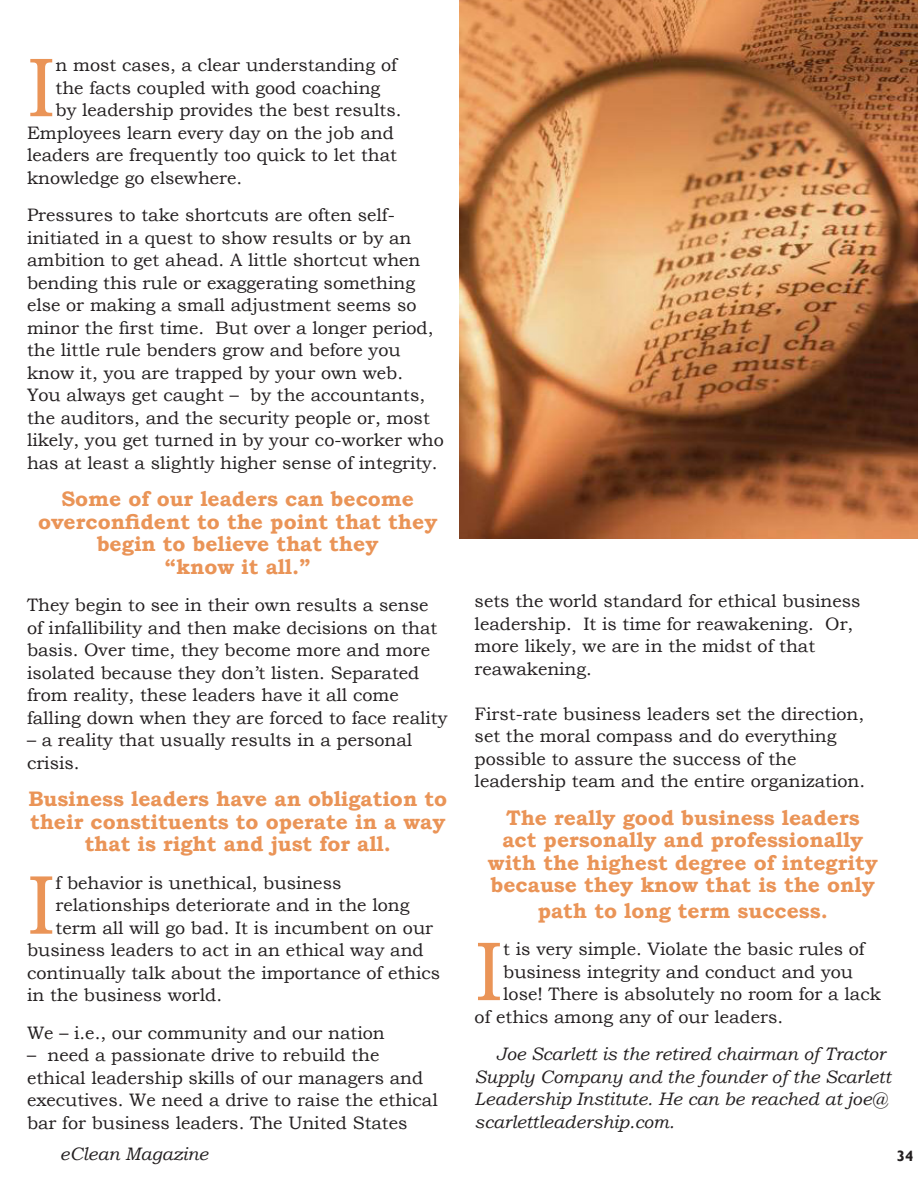
<style>
.page{position:relative;width:918px;height:1188px;background:#fff}
.page>*{position:absolute;margin:0;border:0;box-sizing:border-box;transform-origin:0 0}
.t1{font:84px "Bookman Old Style";color:#ea9457}
.t2{font:700 21px/22.5px "Bookman Old Style";color:#ea9457;text-align:center}
.t3{font:18px/22.5px "Bookman Old Style";color:#231f20}
.t4{font:italic 18px/22.5px "Bookman Old Style";color:#231f20}
.t5{font:700 15px "Gill Sans";color:#231f20}
</style>
<div class="page">
<img style="left:460px;top:0;width:458px;height:538px">
<p class="t1" style="left:27px;top:33px;width:30px">I</p>
<p class="t3" style="left:56px;top:54px;width:343px">n most cases, a clear understanding of</p>
<p class="t3" style="left:56px;top:76px;width:326px">the facts coupled with good coaching</p>
<p class="t3" style="left:56px;top:99px;width:347px">by leadership provides the best results.</p>
<p class="t3" style="left:27px;top:121px;width:368px">Employees learn every day on the job and</p>
<p class="t3" style="left:27px;top:144px;width:372px">leaders are frequently too quick to let that</p>
<p class="t3" style="left:27px;top:166px;width:217px">knowledge go elsewhere.</p>
<p class="t3" style="left:27px;top:204px;width:418px">Pressures to take shortcuts are often self&shy;initiated in a quest to show results or by an ambition to get ahead. A little shortcut when bending this rule or exaggerating something else or making a small adjustment seems so minor the first time. But over a longer period, the little rule benders grow and before you know it, you are trapped by your own web.<br>You always get caught – by the accountants, the auditors, and the security people or, most likely, you get turned in by your co-worker who has at least a slightly higher sense of integrity.</p>
<p class="t2" style="left:38px;top:488px;width:401px">Some of our leaders can become overconfident to the point that they begin to believe that they<br>“know it all.”</p>
<p class="t3" style="left:27px;top:594px;width:422px">They begin to see in their own results a sense of infallibility and then make decisions on that basis. Over time, they become more and more isolated because they don’t listen. Separated from reality, these leaders have it all come falling down when they are forced to face reality</p>
<p class="t3" style="left:27px;top:729px;width:387px">– a reality that usually results in a personal crisis.</p>
<p class="t2" style="left:28px;top:788px;width:420px">Business leaders have an obligation to their constituents to operate in a way that is right and just for all.</p>
<p class="t1" style="left:27px;top:850px;width:30px">I</p>
<p class="t3" style="left:56px;top:871px;width:287px">f behavior is unethical, business</p>
<p class="t3" style="left:56px;top:894px;width:355px">relationships deteriorate and in the long</p>
<p class="t3" style="left:56px;top:916px;width:379px">term all will go bad. It is incumbent on our</p>
<p class="t3" style="left:27px;top:939px;width:398px">business leaders to act in an ethical way and</p>
<p class="t3" style="left:27px;top:961px;width:415px">continually talk about the importance of ethics</p>
<p class="t3" style="left:27px;top:984px;width:197px">in the business world.</p>
<p class="t3" style="left:27px;top:1021px;width:359px">We – i.e., our community and our nation</p>
<p class="t3" style="left:27px;top:1044px;width:412px">– need a passionate drive to rebuild the ethical leadership skills of our managers and executives. We need a drive to raise the ethical bar for business leaders. The United States</p>
<p class="t3" style="left:475px;top:590px;width:387px">sets the world standard for ethical business leadership. It is time for reawakening. Or, more likely, we are in the midst of that reawakening.</p>
<p class="t3" style="left:475px;top:703px;width:392px">First-rate business leaders set the direction, set the moral compass and do everything possible to assure the success of the leadership team and the entire organization.</p>
<p class="t2" style="left:488px;top:806px;width:391px">The really good business leaders act personally and professionally with the highest degree of integrity because they know that is the only</p>
<p class="t2" style="left:538px;top:899px;width:292px">path to long term success.</p>
<p class="t1" style="left:475px;top:917px;width:30px">I</p>
<p class="t3" style="left:503px;top:938px;width:363px">t is very simple. Violate the basic rules of</p>
<p class="t3" style="left:503px;top:960px;width:351px">business integrity and conduct and you</p>
<p class="t3" style="left:503px;top:983px;width:379px">lose! There is absolutely no room for a lack</p>
<p class="t3" style="left:475px;top:1005px;width:310px">of ethics among any of our leaders.</p>
<p class="t4" style="left:475px;top:1043px;width:418px;text-indent:22px">Joe Scarlett is the retired chairman of Tractor Supply Company and the founder of the Scarlett Leadership Institute. He can be reached at joe@ scarlettleadership.com.</p>
<p class="t4" style="left:60px;top:1143px;width:150px">eClean Magazine</p>
<p class="t5" style="left:897px;top:1147px;width:18px">34</p>
</div>
